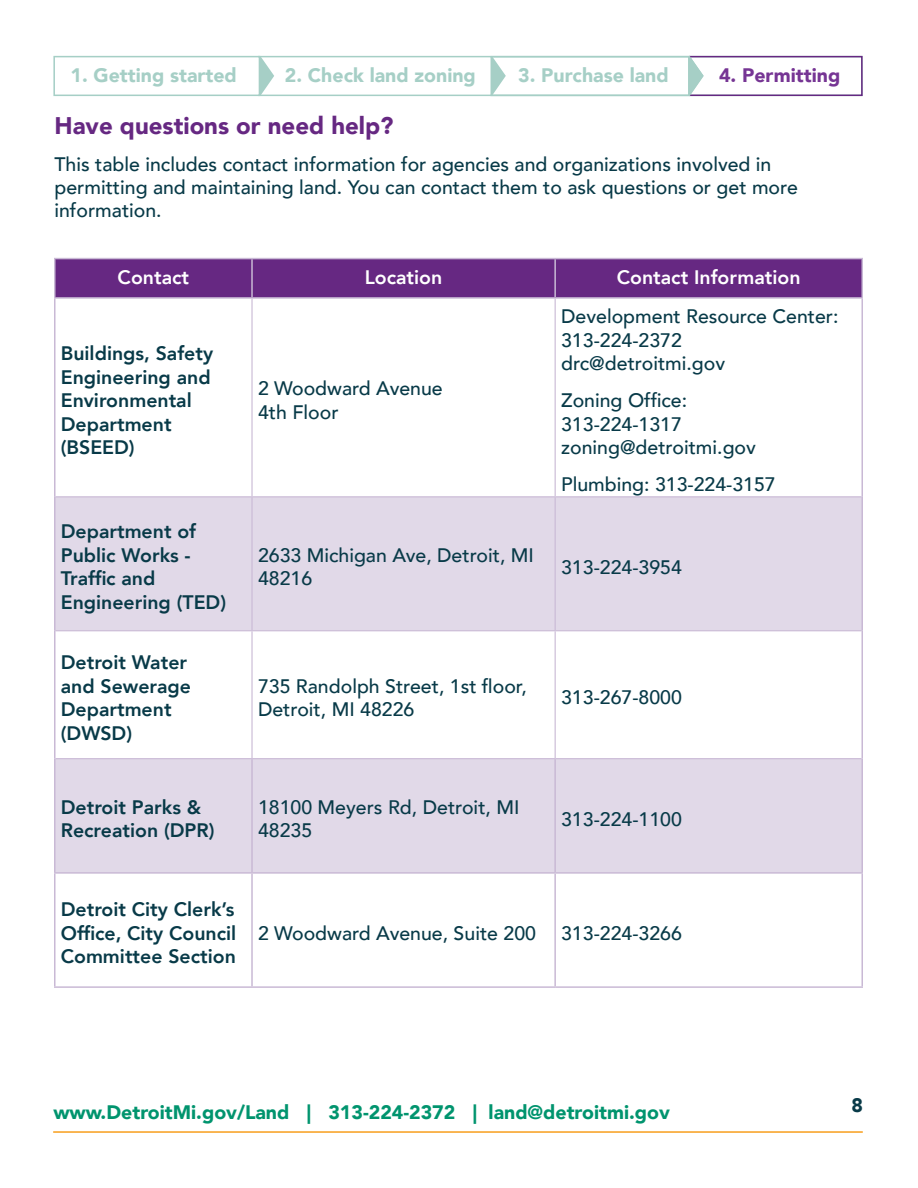
<style>
.page{position:relative;width:918px;height:1188px;background:#fff}
.page>*{position:absolute;margin:0;border:0;box-sizing:border-box;transform-origin:0 0}
.Inside_subhead{font:900 24px "Avenir";color:#662882}
.t1{font:500 19.5px/23.4px "Avenir";color:#083a48}
.t2{font:800 19.5px/23.4px "Avenir";color:#083a48}
.t3{font:900 19.5px "Avenir";color:#00946e}
.t4{font:900 19.5px "Avenir";color:#a6cfc6}
.t5{font:800 19.5px "Avenir";color:#fff}
.t6{font:900 19.5px "Avenir";color:#763594}
.t7{font:900 19.5px "Avenir";color:#083a48}
</style>
<div class="page">
<hr style="left:53px;top:1131px;width:810px;height:2px;background:#f89e1c">
<div style="left:257px;top:56px;width:606px;height:40px;border:2px solid #a6cfc6"></div>
<svg style="left:53px;top:56px;width:221px;height:40px"></svg>
<div style="left:689px;top:56px;width:174px;height:40px;border:2px solid #662882"></div>
<svg style="left:490px;top:56px;width:214px;height:40px"></svg>
<div style="left:56px;top:259px;width:805px;height:38px;background:#662882"></div>
<div style="left:56px;top:497px;width:805px;height:133px;background:#e1d9e8"></div>
<div style="left:56px;top:759px;width:805px;height:113px;background:#e1d9e8"></div>
<hr style="left:54px;top:258px;width:198px;height:1px;background:#c9b9d5">
<hr style="left:54px;top:259px;width:2px;height:38px;background:#c9b9d5">
<hr style="left:252px;top:258px;width:303px;height:1px;background:#c9b9d5">
<hr style="left:251px;top:259px;width:2px;height:38px;background:#c9b9d5">
<hr style="left:555px;top:258px;width:308px;height:1px;background:#c9b9d5">
<hr style="left:554px;top:259px;width:2px;height:38px;background:#c9b9d5">
<hr style="left:861px;top:259px;width:2px;height:38px;background:#c9b9d5">
<hr style="left:54px;top:297px;width:198px;height:2px;background:#c9b9d5">
<hr style="left:54px;top:299px;width:2px;height:198px;background:#c9b9d5">
<hr style="left:252px;top:297px;width:303px;height:2px;background:#c9b9d5">
<hr style="left:555px;top:297px;width:308px;height:2px;background:#c9b9d5">
<hr style="left:861px;top:299px;width:2px;height:198px;background:#c9b9d5">
<hr style="left:54px;top:497px;width:2px;height:134px;background:#c9b9d5">
<hr style="left:861px;top:497px;width:2px;height:134px;background:#c9b9d5">
<hr style="left:54px;top:631px;width:2px;height:128px;background:#c9b9d5">
<hr style="left:861px;top:631px;width:2px;height:128px;background:#c9b9d5">
<hr style="left:54px;top:759px;width:2px;height:113px;background:#c9b9d5">
<hr style="left:251px;top:759px;width:2px;height:113px;background:#c9b9d5">
<hr style="left:554px;top:759px;width:2px;height:113px;background:#c9b9d5">
<hr style="left:861px;top:759px;width:2px;height:113px;background:#c9b9d5">
<hr style="left:54px;top:872px;width:198px;height:2px;background:#c9b9d5">
<hr style="left:54px;top:874px;width:2px;height:112px;background:#c9b9d5">
<hr style="left:252px;top:872px;width:303px;height:2px;background:#c9b9d5">
<hr style="left:251px;top:874px;width:2px;height:112px;background:#c9b9d5">
<hr style="left:555px;top:872px;width:308px;height:2px;background:#c9b9d5">
<hr style="left:554px;top:874px;width:2px;height:112px;background:#c9b9d5">
<hr style="left:861px;top:874px;width:2px;height:112px;background:#c9b9d5">
<hr style="left:54px;top:986px;width:198px;height:2px;background:#c9b9d5">
<hr style="left:252px;top:986px;width:303px;height:2px;background:#c9b9d5">
<hr style="left:555px;top:986px;width:308px;height:2px;background:#c9b9d5">
<hr style="left:251px;top:299px;width:2px;height:197px;background:#c9b9d5">
<hr style="left:555px;top:299px;width:1px;height:197px;background:#c9b9d5">
<hr style="left:56px;top:496px;width:196px;height:1px;background:#c9b9d5">
<hr style="left:252px;top:496px;width:303px;height:1px;background:#c9b9d5">
<hr style="left:251px;top:497px;width:2px;height:133px;background:#c9b9d5">
<hr style="left:555px;top:496px;width:306px;height:1px;background:#c9b9d5">
<hr style="left:555px;top:497px;width:1px;height:133px;background:#c9b9d5">
<hr style="left:56px;top:630px;width:196px;height:1px;background:#c9b9d5">
<hr style="left:252px;top:630px;width:303px;height:1px;background:#c9b9d5">
<hr style="left:251px;top:631px;width:2px;height:127px;background:#c9b9d5">
<hr style="left:555px;top:630px;width:306px;height:1px;background:#c9b9d5">
<hr style="left:555px;top:631px;width:1px;height:127px;background:#c9b9d5">
<hr style="left:56px;top:758px;width:196px;height:1px;background:#c9b9d5">
<hr style="left:252px;top:758px;width:303px;height:1px;background:#c9b9d5">
<hr style="left:555px;top:758px;width:306px;height:1px;background:#c9b9d5">
<p class="t4" style="left:70px;top:59px;width:168px">1. Getting started</p>
<p class="t4" style="left:285px;top:59px;width:193px">2. Check land zoning</p>
<p class="t4" style="left:518px;top:59px;width:152px">3. Purchase land</p>
<p class="t6" style="left:719px;top:59px;width:123px">4. Permitting</p>
<p class="Inside_subhead" style="left:55px;top:105px;width:341px">Have questions or need help?</p>
<p class="t1" style="left:54px;top:151px;width:745px">This table includes contact information for agencies and organizations involved in permitting and maintaining land. You can contact them to ask questions or get more information.</p>
<p class="t5" style="left:118px;top:262px;width:73px">Contact</p>
<p class="t5" style="left:365px;top:262px;width:79px">Location</p>
<p class="t5" style="left:617px;top:262px;width:185px">Contact Information</p>
<p class="t2" style="left:61px;top:342px;width:154px">Buildings, Safety<br>Engineering and<br>Environmental<br>Department (BSEED)</p>
<p class="t2" style="left:61px;top:520px;width:167px">Department of<br>Public Works -<br>Traffic and<br>Engineering (TED)</p>
<p class="t2" style="left:61px;top:651px;width:132px">Detroit Water and Sewerage<br>Department (DWSD)</p>
<p class="t1" style="left:258px;top:376px;width:186px">2 Woodward Avenue</p>
<p class="t1" style="left:258px;top:399px;width:82px">4th Floor</p>
<p class="t1" style="left:258px;top:542px;width:277px">2633 Michigan Ave, Detroit, MI<br>48216</p>
<p class="t1" style="left:258px;top:673px;width:270px">735 Randolph Street, 1st floor,<br>Detroit, MI 48226</p>
<p class="t2" style="left:61px;top:795px;width:155px">Detroit Parks &amp;<br>Recreation (DPR)</p>
<p class="t1" style="left:258px;top:794px;width:263px">18100 Meyers Rd, Detroit, MI<br>48235</p>
<p class="t1" style="left:561px;top:304px;width:279px">Development Resource Center:<br>313-224-2372</p>
<p class="t1" style="left:561px;top:351px;width:166px">drc@detroitmi.gov</p>
<p class="t1" style="left:561px;top:388px;width:128px">Zoning Office:</p>
<p class="t1" style="left:561px;top:411px;width:122px">313-224-1317</p>
<p class="t1" style="left:561px;top:434px;width:196px">zoning@detroitmi.gov</p>
<p class="t1" style="left:561px;top:471px;width:216px">Plumbing: 313-224-3157</p>
<p class="t1" style="left:561px;top:554px;width:122px">313-224-3954</p>
<p class="t1" style="left:561px;top:685px;width:122px">313-267-8000</p>
<p class="t1" style="left:561px;top:806px;width:122px">313-224-1100</p>
<p class="t2" style="left:61px;top:898px;width:177px;text-align:justify">Detroit City Clerk’s Office, City Council Committee Section</p>
<p class="t1" style="left:258px;top:920px;width:280px">2 Woodward Avenue, Suite 200</p>
<p class="t1" style="left:561px;top:920px;width:122px">313-224-3266</p>
<p class="t3" style="left:53px;top:1096px;width:618px">www.DetroitMi.gov/Land | 313-224-2372 | land@detroitmi.gov</p>
<p class="t7" style="left:851px;top:1088px;width:13px">8</p>
</div>
